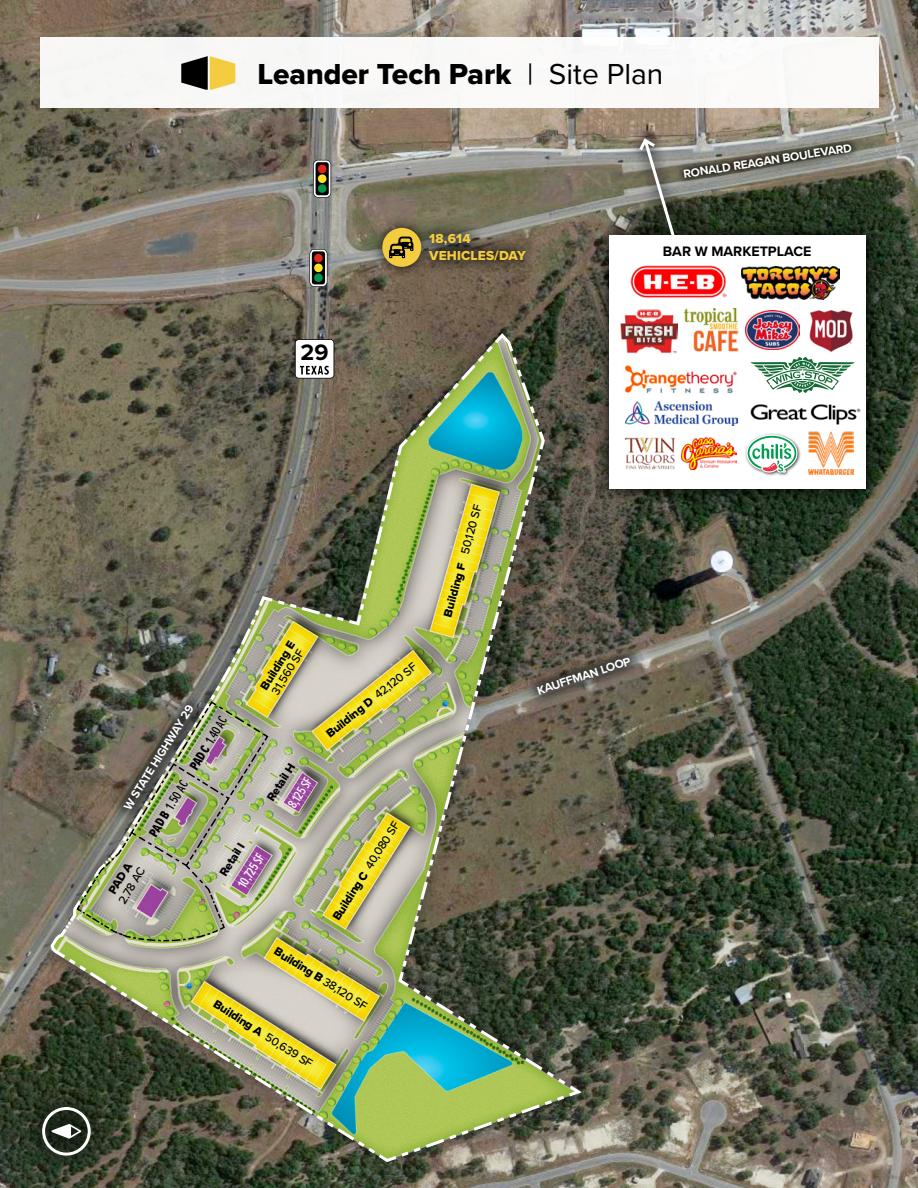
<style>
.page{position:relative;width:918px;height:1188px;background:#fff}
.page>*{position:absolute;margin:0;border:0;box-sizing:border-box;transform-origin:0 0}
.t1{font:30px "Proxima Nova Extrabld";color:#000}
.t2{font:700 23.1px "Proxima Nova";color:#000}
.t3{font:700 14.25px "Proxima Nova";color:#000}
.t4{font:500 13.5px "Proxima Nova Ex Cn";color:#000}
.t5{font:13.5px/16.5px "Proxima Nova Extrabld";letter-spacing:.01em;color:#f3cd3f}
.t6{font:500 13.5px "Proxima Nova Ex Cn";color:#fff}
.t7{font:12px "Proxima Nova Extrabld";color:#000}
.t8{font:700 12px "Proxima Nova";color:#fff}
.t9{font:500 12px "Proxima Nova";color:#000}
.s1{font-family:"Proxima Nova"}
.s2{font-family:"Proxima Nova Ex Cn Extrabld";font-weight:400}
.s3{font-family:"Proxima Nova";font-weight:500}
</style>
<div class="page">
<img style="left:0;top:0;width:918px;height:1188px">
<div style="left:40px;top:38px;width:838px;height:70px;background:#f9f8f7"></div>
<svg style="left:181px;top:56px;width:54px;height:34px"></svg>
<img style="left:49px;top:331px;width:536px;height:834px">
<img style="left:62px;top:597px;width:285px;height:348px">
<div style="left:523px;top:644px;width:121px;height:64px;background:#000;opacity:.75"></div>
<div style="left:368px;top:214px;width:172px;height:67px;background:#000;opacity:.75"></div>
<div style="left:382px;top:228px;width:39px;height:39px;background:#f3cd3f;border-radius:50%"></div>
<svg style="left:389px;top:237px;width:24px;height:21px"></svg>
<svg style="left:295px;top:339px;width:39px;height:40px"></svg>
<svg style="left:313px;top:160px;width:18px;height:38px"></svg>
<svg style="left:316px;top:162px;width:13px;height:33px"></svg>
<div style="left:318px;top:165px;width:8px;height:8px;background:#df271c;border-radius:50%"></div>
<div style="left:318px;top:174px;width:8px;height:9px;background:#ffe125;border-radius:50%"></div>
<div style="left:318px;top:184px;width:8px;height:9px;background:#009548;border-radius:50%"></div>
<svg style="left:309px;top:249px;width:18px;height:38px"></svg>
<svg style="left:312px;top:251px;width:13px;height:33px"></svg>
<div style="left:314px;top:254px;width:9px;height:8px;background:#df271c;border-radius:50%"></div>
<div style="left:314px;top:264px;width:9px;height:8px;background:#ffe125;border-radius:50%"></div>
<div style="left:314px;top:273px;width:9px;height:9px;background:#009548;border-radius:50%"></div>
<div style="left:109px;top:692px;width:97px;height:131px;background:#000;opacity:.75"></div>
<div style="left:20px;top:1085px;width:92px;height:93px;background:#000;opacity:.75"></div>
<svg style="left:42px;top:1107px;width:49px;height:49px"></svg>
<div style="left:595px;top:124px;width:286px;height:380px;background:#000;opacity:.75"></div>
<svg style="left:637px;top:136px;width:50px;height:99px;background:#707166"></svg>
<div style="left:610px;top:235px;width:256px;height:254px;background:#fff"></div>
<img style="left:631px;top:266px;width:96px;height:32px">
<img style="left:741px;top:267px;width:98px;height:32px">
<img style="left:624px;top:362px;width:113px;height:32px">
<svg style="left:751px;top:357px;width:104px;height:36px"></svg>
<img style="left:750px;top:404px;width:111px;height:21px">
<img style="left:625px;top:401px;width:113px;height:24px">
<img style="left:746px;top:311px;width:53px;height:39px">
<img style="left:685px;top:309px;width:53px;height:43px">
<img style="left:809px;top:310px;width:44px;height:42px">
<img style="left:620px;top:309px;width:57px;height:45px">
<img style="left:624px;top:437px;width:51px;height:33px">
<img style="left:681px;top:437px;width:56px;height:33px">
<img style="left:745px;top:433px;width:56px;height:43px">
<svg style="left:746px;top:434px;width:53px;height:39px"></svg>
<img style="left:808px;top:432px;width:46px;height:43px">
<h1 class="t1" style="left:257px;top:51px;width:408px">Leander Tech Park <span class="s1">| Site Plan</span></h1>
<p class="t8" style="left:682px;top:165px;width:172px;rotate:-9deg">RONALD REAGAN BOULEVARD</p>
<h2 class="t2" style="left:301px;top:335px;width:29px">29</h2>
<p class="t5" style="left:429px;top:230px;width:98px">18,614<br>VEHICLES/DAY</p>
<p class="t3" style="left:663px;top:240px;width:150px">BAR W MARKETPLACE</p>
<p class="t8" style="left:119px;top:804px;width:123px;rotate:-58deg">W STATE HIGHWAY 29</p>
<p class="t4" style="left:144px;top:830px;width:139px;rotate:-59deg"><span class="s2">PAD B</span> 1.50 AC <span class="s2">PAD C</span> 1.40 AC</p>
<p class="t7" style="left:256px;top:684px;width:56px;rotate:-58deg">Building E</p>
<p class="t9" style="left:267px;top:689px;width:53px;rotate:-58deg">31,560 SF</p>
<p class="t7" style="left:262px;top:795px;width:44px;rotate:-58deg">Retail H</p>
<p class="t6" style="left:283px;top:801px;width:35px;rotate:-57deg">8,125 SF</p>
<p class="t7" style="left:104px;top:889px;width:36px;rotate:-59deg">PAD A</p>
<p class="t9" style="left:114px;top:898px;width:42px;rotate:-59deg">2.78 AC</p>
<p class="t7" style="left:215px;top:870px;width:38px;rotate:-58deg">Retail I</p>
<p class="t6" style="left:233px;top:882px;width:40px;rotate:-58deg">10,725 SF</p>
<p class="t7" style="left:322px;top:727px;width:113px;rotate:-38deg">Building D <span class="s3">42,120 SF</span></p>
<p class="t7" style="left:328px;top:914px;width:116px;rotate:-57deg">Building C <span class="s3">40,080 SF</span></p>
<p class="t7" style="left:280px;top:942px;width:109px;rotate:32deg">Building B <span class="s3">38,120 SF</span></p>
<p class="t7" style="left:220px;top:995px;width:117px;rotate:33deg">Building A <span class="s3">50,639 SF</span></p>
<p class="t7" style="left:439px;top:615px;width:119px;rotate:-75deg">Building F <span class="s3">50,120 SF</span></p>
<p class="t8" style="left:535px;top:682px;width:99px;rotate:-18deg">KAUFFMAN LOOP</p>
</div>
